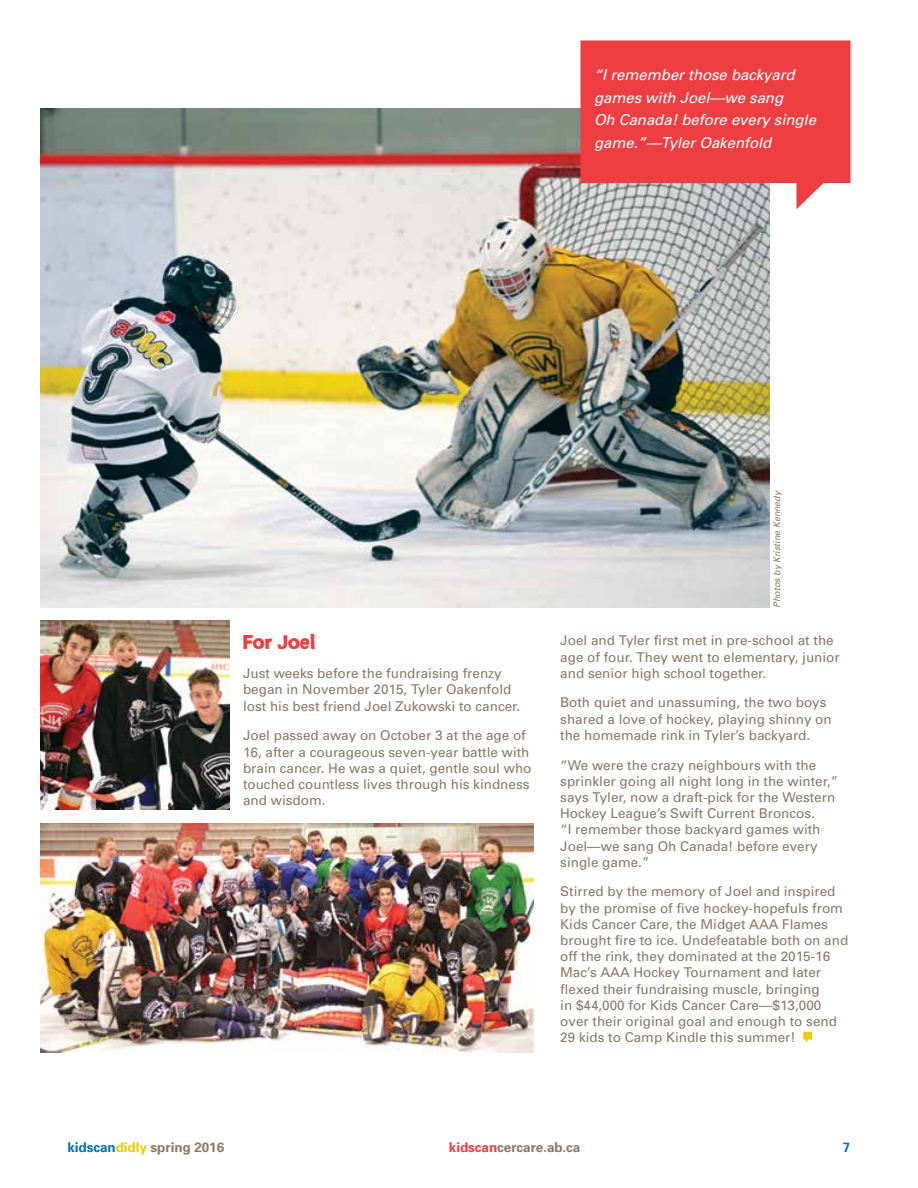
<style>
.page{position:relative;width:918px;height:1188px;background:#fff}
.page>*{position:absolute;margin:0;border:0;box-sizing:border-box;transform-origin:0 0}
.t1{font:18px "KCCF Asolid";letter-spacing:-.005em;color:#ef3e42}
.t2{font:italic 15px/22.5px "Univers";letter-spacing:-.005em;color:#fff}
.t3{font:13.5px/16.2px "Univers";color:#8a7967}
.t4{font:700 13.5px "Univers";letter-spacing:-.005em;color:#8a7967}
.t5{font:700 13.5px "Univers";color:#0073ae}
.t6{font:italic 9px "Univers";color:#8a7967}
.s1{color:#0073ae}
.s2{color:#e8cf00}
.s3{color:#ef3e42}
</style>
<div class="page">
<img style="left:40px;top:108px;width:730px;height:500px">
<img style="left:40px;top:823px;width:493px;height:230px">
<img style="left:40px;top:621px;width:190px;height:189px">
<svg style="left:580px;top:40px;width:270px;height:169px;background:#e85256"></svg>
<svg style="left:803px;top:1032px;width:9px;height:10px"></svg>
<p class="t2" style="left:594px;top:64px;width:224px">“I remember those backyard games with Joel—we sang<br>Oh Canada! before every single game.”—Tyler Oakenfold</p>
<h1 class="t1" style="left:243px;top:632px;width:74px">For Joel</h1>
<p class="t3" style="left:243px;top:665px;width:279px">Just weeks before the fundraising frenzy began in November 2015, Tyler Oakenfold lost his best friend Joel Zukowski to cancer.</p>
<p class="t3" style="left:243px;top:727px;width:290px">Joel passed away on October 3 at the age of 16, after a courageous seven-year battle with brain cancer. He was a quiet, gentle soul who touched countless lives through his kindness and wisdom.</p>
<p class="t6" style="left:771px;top:608px;width:119px;rotate:-90deg">Photos by Kristine Kennedy</p>
<p class="t3" style="left:560px;top:632px;width:281px">Joel and Tyler first met in pre-school at the age of four. They went to elementary, junior and senior high school together.</p>
<p class="t3" style="left:560px;top:694px;width:273px">Both quiet and unassuming, the two boys shared a love of hockey, playing shinny on the homemade rink in Tyler’s backyard.</p>
<p class="t3" style="left:560px;top:756px;width:280px">“We were the crazy neighbours with the sprinkler going all night long in the winter,” says Tyler, now a draft-pick for the Western Hockey League’s Swift Current Broncos.<br>“I remember those backyard games with Joel—we sang Oh Canada! before every single game.”</p>
<p class="t3" style="left:560px;top:883px;width:290px">Stirred by the memory of Joel and inspired by the promise of five hockey-hopefuls from Kids Cancer Care, the Midget AAA Flames brought fire to ice. Undefeatable both on and off the rink, they dominated at the 2015-16<br>Mac’s AAA Hockey Tournament and later flexed their fundraising muscle, bringing<br>in $44,000 for Kids Cancer Care—$13,000 over their original goal and enough to send 29 kids to Camp Kindle this summer!</p>
<p class="t4" style="left:68px;top:1138px;width:158px"><span class="s1">kidscan</span><span class="s2">didly</span> spring 2016</p>
<p class="t4" style="left:449px;top:1138px;width:133px"><span class="s3">kidscan</span>cercare.ab.ca</p>
<p class="t5" style="left:843px;top:1138px;width:9px">7</p>
</div>
